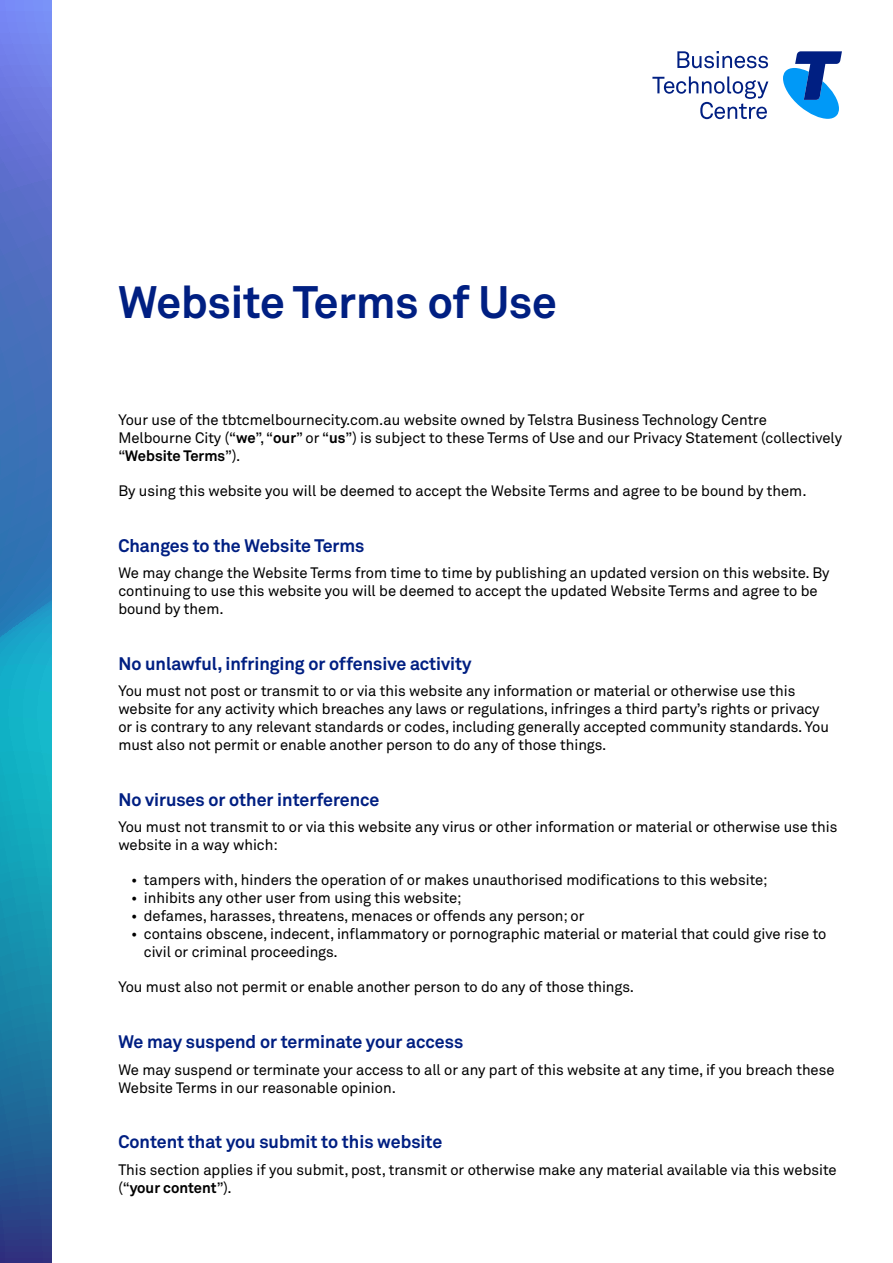
<style>
.page{position:relative;width:893px;height:1263px;background:#fff}
.page>*{position:absolute;margin:0;border:0;box-sizing:border-box;transform-origin:0 0}
.t1{font:700 45px "Telstra Akkurat";color:#001f82}
.t2{font:700 18px "Telstra Akkurat";color:#001f82}
.t3{font:15px/18px "Telstra Akkurat";color:#000}
.s1{font-weight:700}
</style>
<div class="page">
<svg style="left:0;top:0;width:51px;height:1263px"></svg>
<svg style="left:783px;top:51px;width:59px;height:68px"></svg>
<svg style="left:677px;top:51px;width:91px;height:17px"></svg>
<svg style="left:652px;top:76px;width:116px;height:43px"></svg>
<h1 class="t1" style="left:118px;top:275px;width:440px">Website Terms of Use</h1>
<p class="t3" style="left:118px;top:411px;width:725px">Your use of the tbtcmelbournecity.com.au website owned by Telstra Business Technology Centre<br>Melbourne City (“<span class="s1">we</span>”, “<span class="s1">our</span>” or “<span class="s1">us</span>”) is subject to these Terms of Use and our Privacy Statement (collectively “<span class="s1">Website Terms</span>”).</p>
<p class="t3" style="left:118px;top:482px;width:690px">By using this website you will be deemed to accept the Website Terms and agree to be bound by them.</p>
<p class="t2" style="left:118px;top:534px;width:248px">Changes to the Website Terms</p>
<p class="t3" style="left:118px;top:564px;width:713px">We may change the Website Terms from time to time by publishing an updated version on this website. By continuing to use this website you will be deemed to accept the updated Website Terms and agree to be bound by them.</p>
<p class="t2" style="left:118px;top:652px;width:355px">No unlawful, infringing or offensive activity</p>
<p class="t3" style="left:118px;top:682px;width:712px">You must not post or transmit to or via this website any information or material or otherwise use this website for any activity which breaches any laws or regulations, infringes a third party’s rights or privacy or is contrary to any relevant standards or codes, including generally accepted community standards. You must also not permit or enable another person to do any of those things.</p>
<p class="t2" style="left:118px;top:788px;width:263px">No viruses or other interference</p>
<p class="t3" style="left:118px;top:818px;width:720px">You must not transmit to or via this website any virus or other information or material or otherwise use this website in a way which:</p>
<p class="t3" style="left:131px;top:871px;width:638px">• tampers with, hinders the operation of or makes unauthorised modifications to this website;</p>
<p class="t3" style="left:131px;top:889px;width:332px">• inhibits any other user from using this website;</p>
<p class="t3" style="left:131px;top:907px;width:455px">• defames, harasses, threatens, menaces or offends any person; or</p>
<p class="t3" style="left:144px;top:925px;width:684px;text-indent:-13px">• contains obscene, indecent, inflammatory or pornographic material or material that could give rise to civil or criminal proceedings.</p>
<p class="t3" style="left:118px;top:978px;width:517px">You must also not permit or enable another person to do any of those things.</p>
<p class="t2" style="left:118px;top:1030px;width:346px">We may suspend or terminate your access</p>
<p class="t3" style="left:118px;top:1060px;width:718px">We may suspend or terminate your access to all or any part of this website at any time, if you breach these<br>Website Terms in our reasonable opinion.</p>
<p class="t2" style="left:118px;top:1131px;width:325px">Content that you submit to this website</p>
<p class="t3" style="left:118px;top:1160px;width:720px">This section applies if you submit, post, transmit or otherwise make any material available via this website (“<span class="s1">your content</span>”).</p>
</div>
